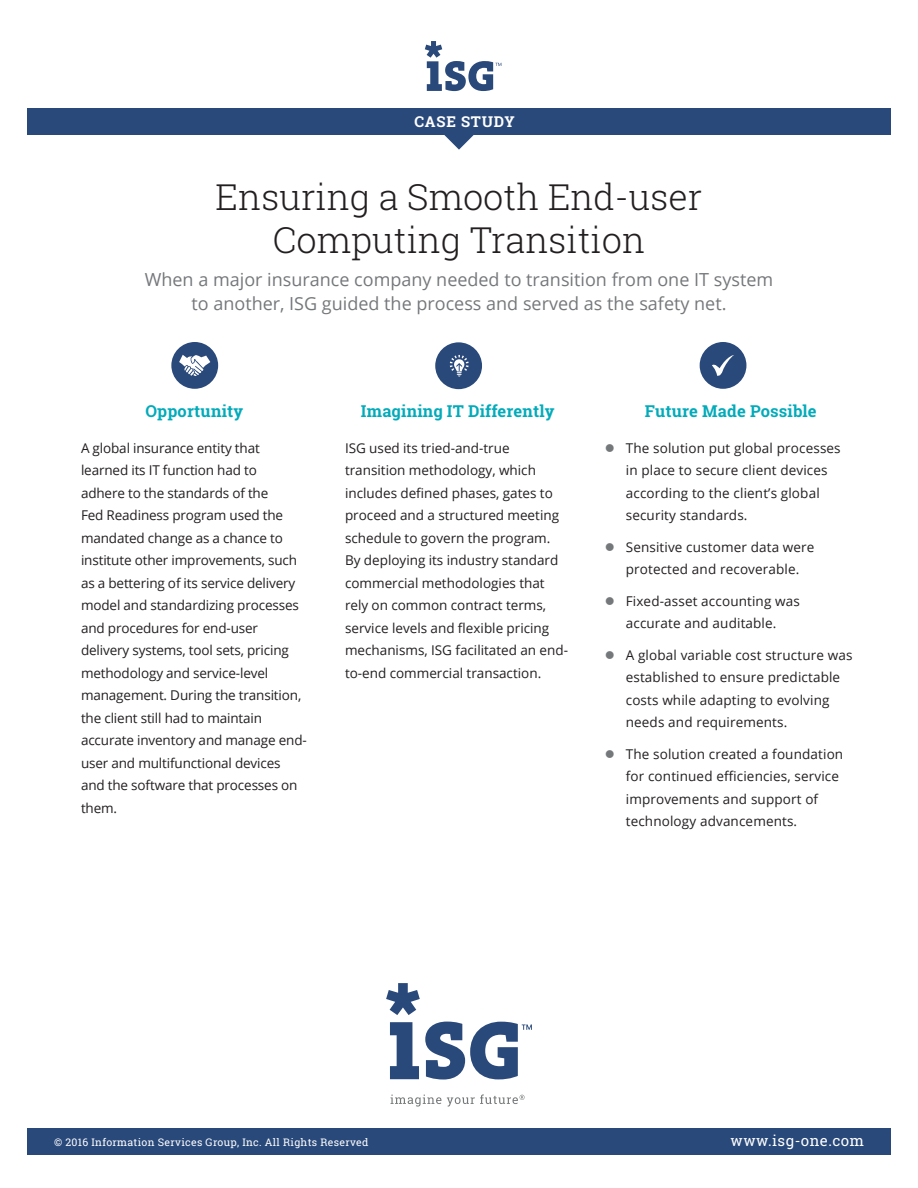
<style>
.page{position:relative;width:918px;height:1188px;background:#fff}
.page>*{position:absolute;margin:0;border:0;box-sizing:border-box;transform-origin:0 0}
.Headline{font:300 36px/43.2px "Roboto Slab";color:#231f20;text-align:center}
._2nd_head{font:18px/24px "Open Sans";color:#75787b;text-align:center}
.subhead{font:700 16.5px "Roboto Slab";letter-spacing:.01em;color:#03abba}
.t1{font:15px "Roboto Slab";letter-spacing:.03em;color:#fff}
.text{font:700 15px "Roboto Slab";letter-spacing:.05em;color:#fff}
.text_first_para_afte{font:13.5px/22.5px "Open Sans";color:#231f20}
.t2{font:10.5px "Roboto Slab";letter-spacing:.03em;color:#fff}
</style>
<div class="page">
<div style="left:27px;top:108px;width:864px;height:27px;background:#29497b"></div>
<svg style="left:444px;top:135px;width:30px;height:15px"></svg>
<div style="left:27px;top:1128px;width:864px;height:27px;background:#29497b"></div>
<div style="left:171px;top:342px;width:47px;height:47px;background:#29497b;border-radius:50%"></div>
<svg style="left:179px;top:355px;width:31px;height:21px"></svg>
<div style="left:435px;top:342px;width:47px;height:47px;background:#29497b;border-radius:50%"></div>
<svg style="left:450px;top:355px;width:19px;height:22px"></svg>
<div style="left:700px;top:342px;width:46px;height:47px;background:#29497b;border-radius:50%"></div>
<svg style="left:712px;top:355px;width:22px;height:21px"></svg>
<svg style="left:425px;top:41px;width:76px;height:50px"></svg>
<svg style="left:390px;top:1095px;width:51px;height:12px"></svg>
<svg style="left:447px;top:1094px;width:78px;height:13px"></svg>
<svg style="left:390px;top:1022px;width:29px;height:57px"></svg>
<svg style="left:386px;top:983px;width:34px;height:32px"></svg>
<svg style="left:425px;top:1022px;width:107px;height:58px"></svg>
<p class="text" style="left:415px;top:111px;width:102px">CASE STUDY</p>
<p class="Headline" style="left:216px;top:175px;width:488px">Ensuring a Smooth End-user<br>Computing Transition</p>
<p class="_2nd_head" style="left:145px;top:267px;width:630px">When a major insurance company needed to transition from one IT system to another, ISG guided the process and served as the safety net.</p>
<p class="subhead" style="left:145px;top:399px;width:99px">Opportunity</p>
<p class="text_first_para_afte" style="left:81px;top:436px;width:227px">A global insurance entity that learned its IT function had to<br>adhere to the standards of the<br>Fed Readiness program used the mandated change as a chance to institute other improvements, such as a bettering of its service delivery model and standardizing processes and procedures for end-user delivery systems, tool sets, pricing methodology and service-level management. During the transition, the client still had to maintain accurate inventory and manage end&shy;user and multifunctional devices and the software that processes on them.</p>
<p class="subhead" style="left:361px;top:399px;width:195px">Imagining IT Differently</p>
<p class="text_first_para_afte" style="left:345px;top:436px;width:225px">ISG used its tried-and-true transition methodology, which includes defined phases, gates to proceed and a structured meeting schedule to govern the program.<br>By deploying its industry standard commercial methodologies that rely on common contract terms, service levels and flexible pricing mechanisms, ISG facilitated an end&shy;to-end commercial transaction.</p>
<p class="subhead" style="left:645px;top:399px;width:173px">Future Made Possible</p>
<p class="text_first_para_afte" style="left:626px;top:436px;width:216px">The solution put global processes in place to secure client devices according to the client’s global security standards.</p>
<p class="text_first_para_afte" style="left:626px;top:535px;width:190px">Sensitive customer data were protected and recoverable.</p>
<p class="text_first_para_afte" style="left:626px;top:589px;width:176px">Fixed-asset accounting was accurate and auditable.</p>
<p class="text_first_para_afte" style="left:626px;top:643px;width:228px">A global variable cost structure was established to ensure predictable costs while adapting to evolving needs and requirements.</p>
<p class="text_first_para_afte" style="left:626px;top:742px;width:219px">The solution created a foundation for continued efficiencies, service improvements and support of technology advancements.</p>
<p class="t2" style="left:54px;top:1135px;width:316px">© 2016 Information Services Group, Inc. All Rights Reserved</p>
<p class="t1" style="left:731px;top:1131px;width:135px">www.isg-one.com</p>
</div>
